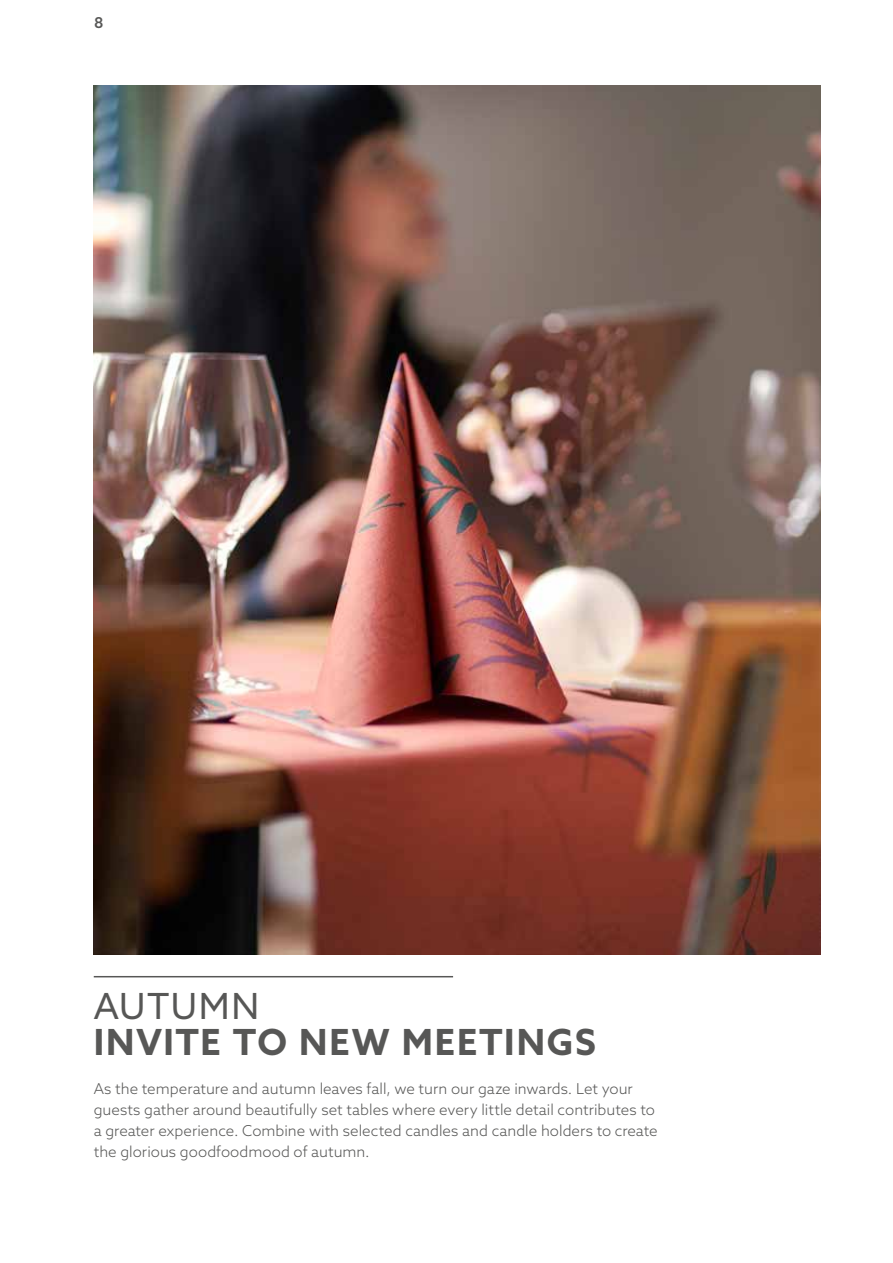
<style>
.page{position:relative;width:893px;height:1263px;background:#fff}
.page>*{position:absolute;margin:0;border:0;box-sizing:border-box;transform-origin:0 0}
.t1{font:700 36px "Azo Sans";letter-spacing:.05em;color:#575756}
.t2{font:36px "Azo Sans";letter-spacing:.04em;color:#575756}
.t3{font:300 15px/21px "Azo Sans";color:#575756}
.t4{font:500 15px "Azo Sans";color:#575756}
</style>
<div class="page">
<img style="left:94px;top:85px;width:727px;height:870px">
<hr style="left:94px;top:976px;width:359px;height:1px;background:#575756">
<p class="t4" style="left:94px;top:13px;width:11px">8</p>
<h1 class="t2" style="left:94px;top:982px;width:167px">AUTUMN</h1>
<h1 class="t1" style="left:94px;top:1018px;width:504px">INVITE TO NEW MEETINGS</h1>
<p class="t3" style="left:94px;top:1078px;width:565px">As the temperature and autumn leaves fall, we turn our gaze inwards. Let your guests gather around beautifully set tables where every little detail contributes to a greater experience. Combine with selected candles and candle holders to create the glorious goodfoodmood of autumn.</p>
</div>
